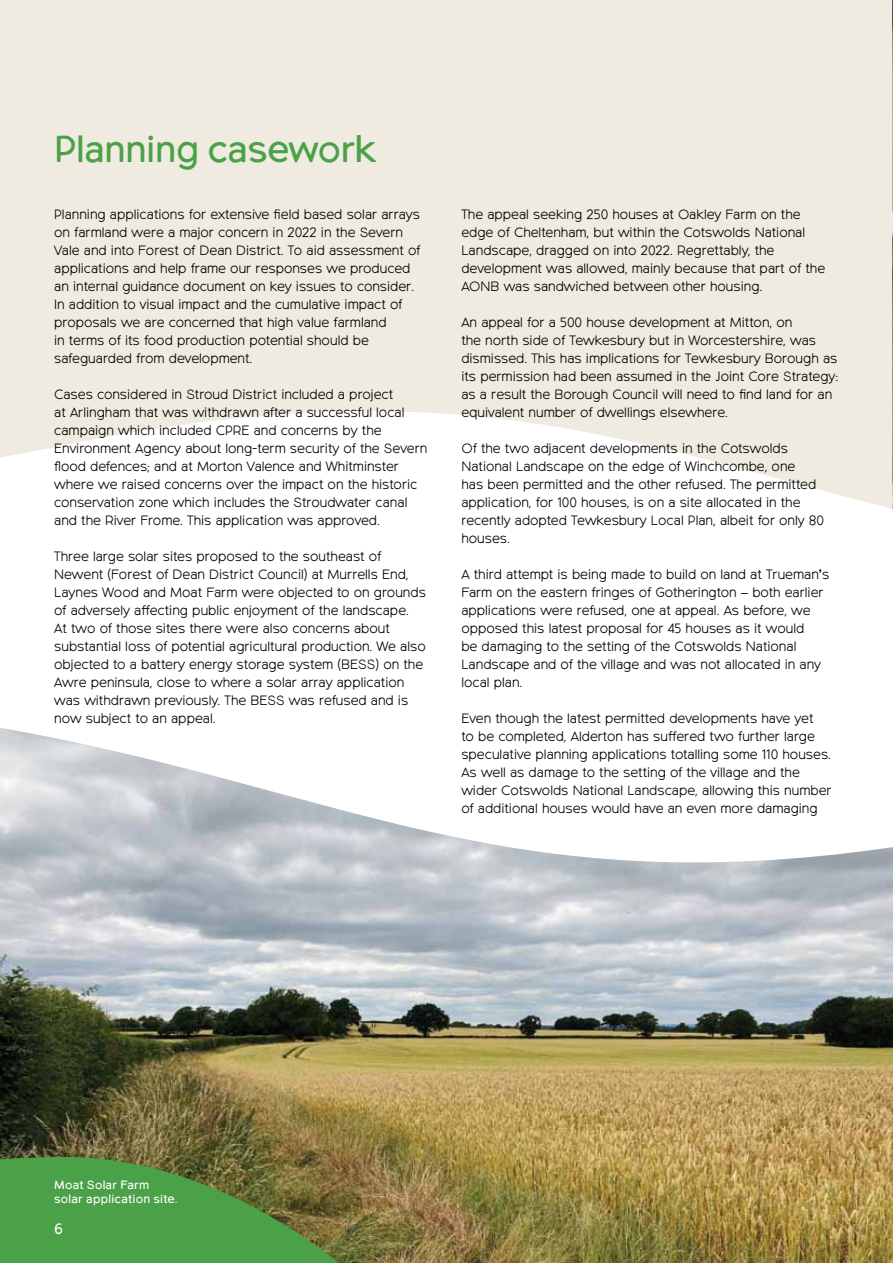
<style>
.page{position:relative;width:893px;height:1263px;background:#fff}
.page>*{position:absolute;margin:0;border:0;box-sizing:border-box;transform-origin:0 0}
.t1{font:37.5px "Northwoods";letter-spacing:-.015em;color:#4aa147}
.t2{font:15px "Northwoods";color:#fff}
.t3{font:300 13.5px/18px "Northwoods";color:#000}
.t4{font:12px/14.4px "Northwoods";letter-spacing:.015em;color:#fff}
</style>
<div class="page">
<img style="left:0;top:728px;width:893px;height:535px">
<svg style="left:0;top:0;width:892px;height:509px;background:#f1ede5"></svg>
<img style="left:892px;top:0;width:1px;height:509px">
<svg style="left:0;top:1111px;width:394px;height:152px;background:#5f803e"></svg>
<h1 class="t1" style="left:54px;top:127px;width:324px">Planning casework</h1>
<p class="t3" style="left:54px;top:206px;width:368px">Planning applications for extensive field based solar arrays on farmland were a major concern in 2022 in the Severn Vale and into Forest of Dean District. To aid assessment of applications and help frame our responses we produced an internal guidance document on key issues to consider.<br>In addition to visual impact and the cumulative impact of proposals we are concerned that high value farmland<br>in terms of its food production potential should be safeguarded from development.</p>
<p class="t3" style="left:54px;top:386px;width:375px">Cases considered in Stroud District included a project<br>at Arlingham that was withdrawn after a successful local campaign which included CPRE and concerns by the Environment Agency about long-term security of the Severn flood defences; and at Morton Valence and Whitminster where we raised concerns over the impact on the historic conservation zone which includes the Stroudwater canal and the River Frome. This application was approved.</p>
<p class="t3" style="left:54px;top:548px;width:373px">Three large solar sites proposed to the southeast of Newent (Forest of Dean District Council) at Murrells End, Laynes Wood and Moat Farm were objected to on grounds of adversely affecting public enjoyment of the landscape.<br>At two of those sites there were also concerns about substantial loss of potential agricultural production. We also objected to a battery energy storage system (BESS) on the Awre peninsula, close to where a solar array application was withdrawn previously. The BESS was refused and is now subject to an appeal.</p>
<p class="t3" style="left:461px;top:206px;width:365px">The appeal seeking 250 houses at Oakley Farm on the edge of Cheltenham, but within the Cotswolds National Landscape, dragged on into 2022. Regrettably, the development was allowed, mainly because that part of the AONB was sandwiched between other housing.</p>
<p class="t3" style="left:461px;top:314px;width:378px">An appeal for a 500 house development at Mitton, on<br>the north side of Tewkesbury but in Worcestershire, was dismissed. This has implications for Tewkesbury Borough as its permission had been assumed in the Joint Core Strategy: as a result the Borough Council will need to find land for an equivalent number of dwellings elsewhere.</p>
<p class="t3" style="left:461px;top:440px;width:364px">Of the two adjacent developments in the Cotswolds National Landscape on the edge of Winchcombe, one<br>has been permitted and the other refused. The permitted application, for 100 houses, is on a site allocated in the recently adopted Tewkesbury Local Plan, albeit for only 80 houses.</p>
<p class="t3" style="left:461px;top:566px;width:369px">A third attempt is being made to build on land at Trueman’s Farm on the eastern fringes of Gotherington – both earlier applications were refused, one at appeal. As before, we opposed this latest proposal for 45 houses as it would<br>be damaging to the setting of the Cotswolds National Landscape and of the village and was not allocated in any local plan.</p>
<p class="t3" style="left:461px;top:710px;width:372px">Even though the latest permitted developments have yet<br>to be completed, Alderton has suffered two further large speculative planning applications totalling some 110 houses.<br>As well as damage to the setting of the village and the wider Cotswolds National Landscape, allowing this number of additional houses would have an even more damaging</p>
<p class="t4" style="left:54px;top:1178px;width:125px">Moat Solar Farm solar application site.</p>
<p class="t2" style="left:54px;top:1220px;width:10px">6</p>
</div>
